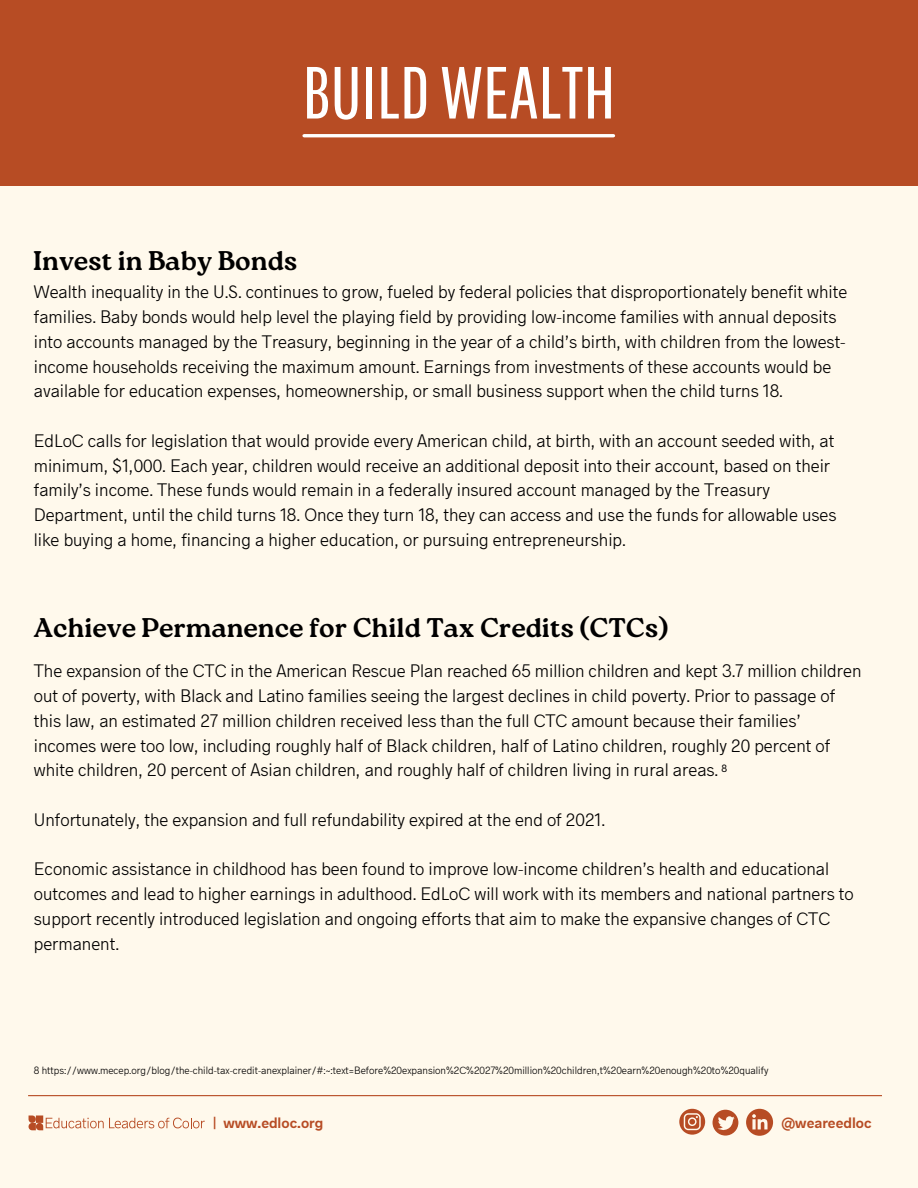
<style>
.page{position:relative;width:918px;height:1188px;background:#fff9ec}
.page>*{position:absolute;margin:0;border:0;box-sizing:border-box;transform-origin:0 0}
.t1{font:73.65px "Pathway Gothic One";color:#fff}
.t2{font:700 27px "Roca Two";color:#000}
.t3{font:300 18px/24.8px "Hanken Sans";color:#000}
.t4{font:600 15px "Hanken Sans";color:#b74c24}
.t5{font:300 10.5px "Hanken Sans";color:#000}
.t6{font:10.5px "Hanken Sans";color:#000}
</style>
<div class="page">
<hr style="left:28px;top:1095px;width:854px;height:1px;background:#b74c24">
<svg style="left:29px;top:1116px;width:176px;height:14px"></svg>
<svg style="left:679px;top:1109px;width:26px;height:26px"></svg>
<svg style="left:713px;top:1110px;width:25px;height:26px"></svg>
<svg style="left:746px;top:1109px;width:27px;height:27px"></svg>
<div style="left:0;top:0;width:918px;height:186px;background:#b74c24"></div>
<hr style="left:304px;top:134px;width:309px;height:3px;background:#fff">
<p class="t1" style="left:302px;top:48px;width:315px">BUILDWEALTH</p>
<p class="t2" style="left:33px;top:245px;width:266px">Invest in Baby Bonds</p>
<p class="t3" style="left:34px;top:279px;width:815px">Wealth inequality in the U.S. continues to grow, fueled by federal policies that disproportionately benefit white families. Baby bonds would help level the playing field by providing low-income families with annual deposits into accounts managed by the Treasury, beginning in the year of a child’s birth, with children from the lowest&shy;income households receiving the maximum amount. Earnings from investments of these accounts would be available for education expenses, homeownership, or small business support when the child turns 18.</p>
<p class="t3" style="left:34px;top:427px;width:804px">EdLoC calls for legislation that would provide every American child, at birth, with an account seeded with, at minimum, $1,000. Each year, children would receive an additional deposit into their account, based on their family’s income. These funds would remain in a federally insured account managed by the Treasury Department, until the child turns 18. Once they turn 18, they can access and use the funds for allowable uses like buying a home, financing a higher education, or pursuing entrepreneurship.</p>
<p class="t2" style="left:34px;top:612px;width:636px">Achieve Permanence for Child Tax Credits (CTCs)</p>
<p class="t3" style="left:34px;top:658px;width:829px">The expansion of the CTC in the American Rescue Plan reached 65 million children and kept 3.7 million children out of poverty, with Black and Latino families seeing the largest declines in child poverty. Prior to passage of this law, an estimated 27 million children received less than the full CTC amount because their families’ incomes were too low, including roughly half of Black children, half of Latino children, roughly 20 percent of white children, 20 percent of Asian children, and roughly half of children living in rural areas.</p>
<p class="t3" style="left:34px;top:806px;width:573px">Unfortunately, the expansion and full refundability expired at the end of 2021.</p>
<p class="t3" style="left:34px;top:856px;width:822px">Economic assistance in childhood has been found to improve low-income children’s health and educational outcomes and lead to higher earnings in adulthood. EdLoC will work with its members and national partners to support recently introduced legislation and ongoing efforts that aim to make the expansive changes of CTC permanent.</p>
<p class="t6" style="left:722px;top:762px;width:7px">8</p>
<p class="t5" style="left:34px;top:1064px;width:736px">8 https://www.mecep.org/blog/the-child-tax-credit-anexplainer/#:~:text=Before%20expansion%2C%2027%20million%20children,t%20earn%20enough%20to%20qualify</p>
<p class="t4" style="left:213px;top:1113px;width:112px">| www.edloc.org</p>
<p class="t4" style="left:781px;top:1113px;width:92px">@weareedloc</p>
</div>
